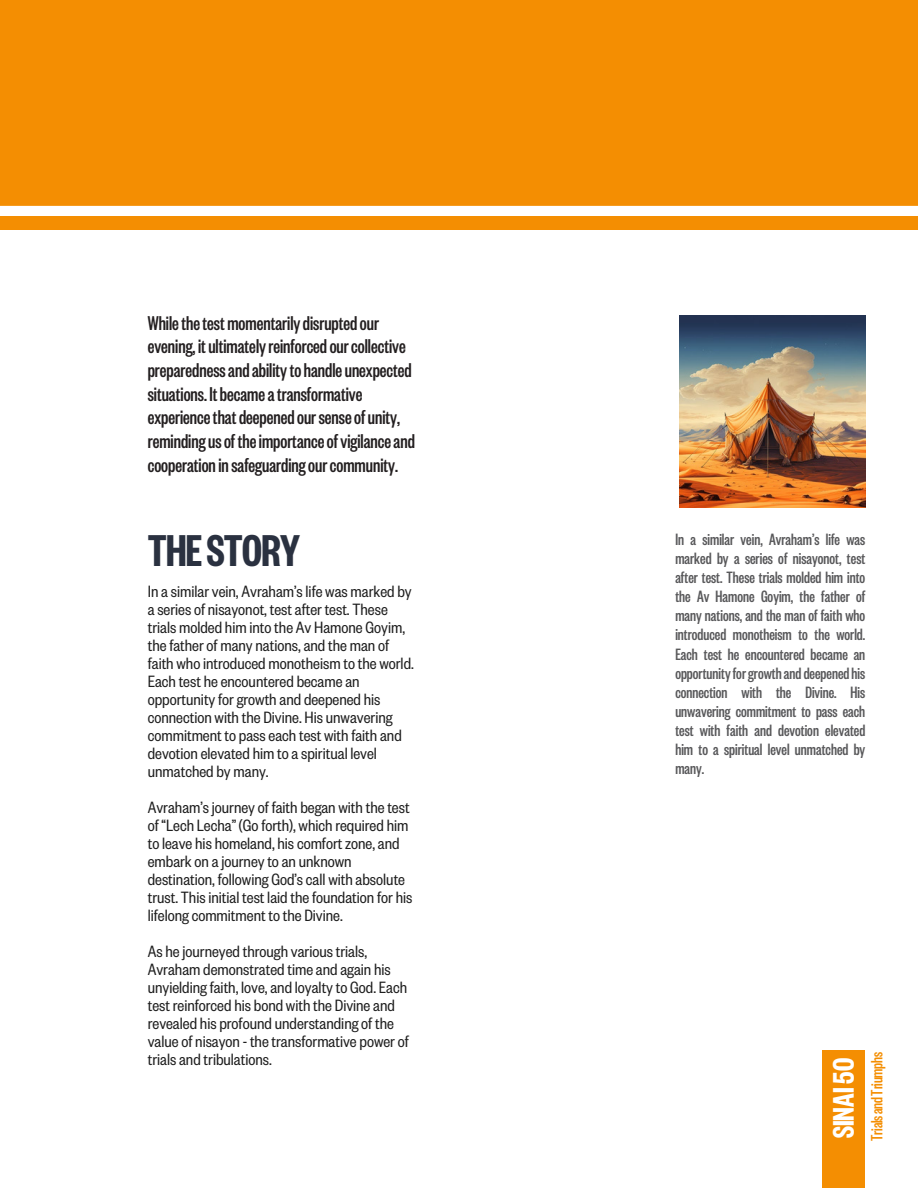
<style>
.page{position:relative;width:918px;height:1188px;background:#fff}
.page>*{position:absolute;margin:0;border:0;box-sizing:border-box;transform-origin:0 0}
.t1{font:600 49.05px "Founders Grotesk X Cond";letter-spacing:-.015em;color:#2a3140}
.t2{font:600 32.85px "Founders Grotesk X Cond";color:#fff}
.t3{font:500 22.05px/23.7px "Founders Grotesk X Cond";color:#231f20}
.t4{font:18px/18px "Founders Grotesk Cond";color:#1e1e1e}
.t5{font:500 18px/19.2px "Founders Grotesk X Cond";color:#58585a;text-align:justify}
.t6{font:500 18px "Founders Grotesk X Cond";letter-spacing:-.015em;color:#f48e02}
</style>
<div class="page">
<div style="left:822px;top:1050px;width:43px;height:138px;background:#f48e02"></div>
<div style="left:0;top:0;width:918px;height:230px;background:#f48e02"></div>
<div style="left:0;top:206px;width:918px;height:10px;background:#fff"></div>
<img style="left:680px;top:315px;width:185px;height:193px">
<p class="t3" style="left:148px;top:315px;width:269px">Whilethetestmomentarilydisruptedour evening, itultimatelyreinforcedourcollective preparednessandabilitytohandleunexpected situations. Itbecameatransformative experiencethatdeepenedoursenseofunity, remindingusof theimportanceofvigilanceand cooperationinsafeguardingourcommunity.</p>
<h3 class="t1" style="left:148px;top:535px;width:154px">THESTORY</h3>
<p class="t4" style="left:148px;top:585px;width:268px">In asimilarvein, Avraham’slife wasmarked by aseriesof nisayonot, testafter test. These trialsmolded himintothe Av Hamone Goyim, thefatherofmany nations,and theman of faith whointroducedmonotheismtothe world.<br>Each test heencountered becamean opportunityforgrowth and deepened his connection with the Divine. His unwavering commitment to passeach test with faith and devotion elevated himtoaspiritual level unmatched bymany.</p>
<p class="t4" style="left:148px;top:801px;width:266px">Avraham’sjourneyof faith began with thetest of “Lech Lecha” (Goforth), which required him toleave his homeland, hiscomfortzone,and embarkon ajourneytoan unknown destination, following God’scall with absolute trust. Thisinitial test laid thefoundation for his lifelongcommitment tothe Divine.</p>
<p class="t4" style="left:148px;top:945px;width:263px">As hejourneyed through varioustrials, Avrahamdemonstrated timeand again his unyieldingfaith, love,and loyaltyto God. Each test reinforced his bond with the Divineand revealed his profound understandingof the valueof nisayon - thetransformative powerof trialsand tribulations.</p>
<h2 class="t5" style="left:675px;top:533px;width:191px">In a similar vein, Avraham’s life was marked by a series of nisayonot, test after test. These trials molded him into the Av Hamone Goyim, the father of many nations, and the man of faith who introduced monotheism to the world.<br>Each test he encountered became an opportunityforgrowthanddeepenedhis connection with the Divine. His unwavering commitment to pass each test with faith and devotion elevated him to a spiritual level unmatched by many.</h2>
<h1 class="t2" style="left:833px;top:1138px;width:82px;rotate:-90deg">SINAI50</h1>
<h4 class="t6" style="left:871px;top:1141px;width:90px;rotate:-90deg">TrialsandTriumphs</h4>
</div>
